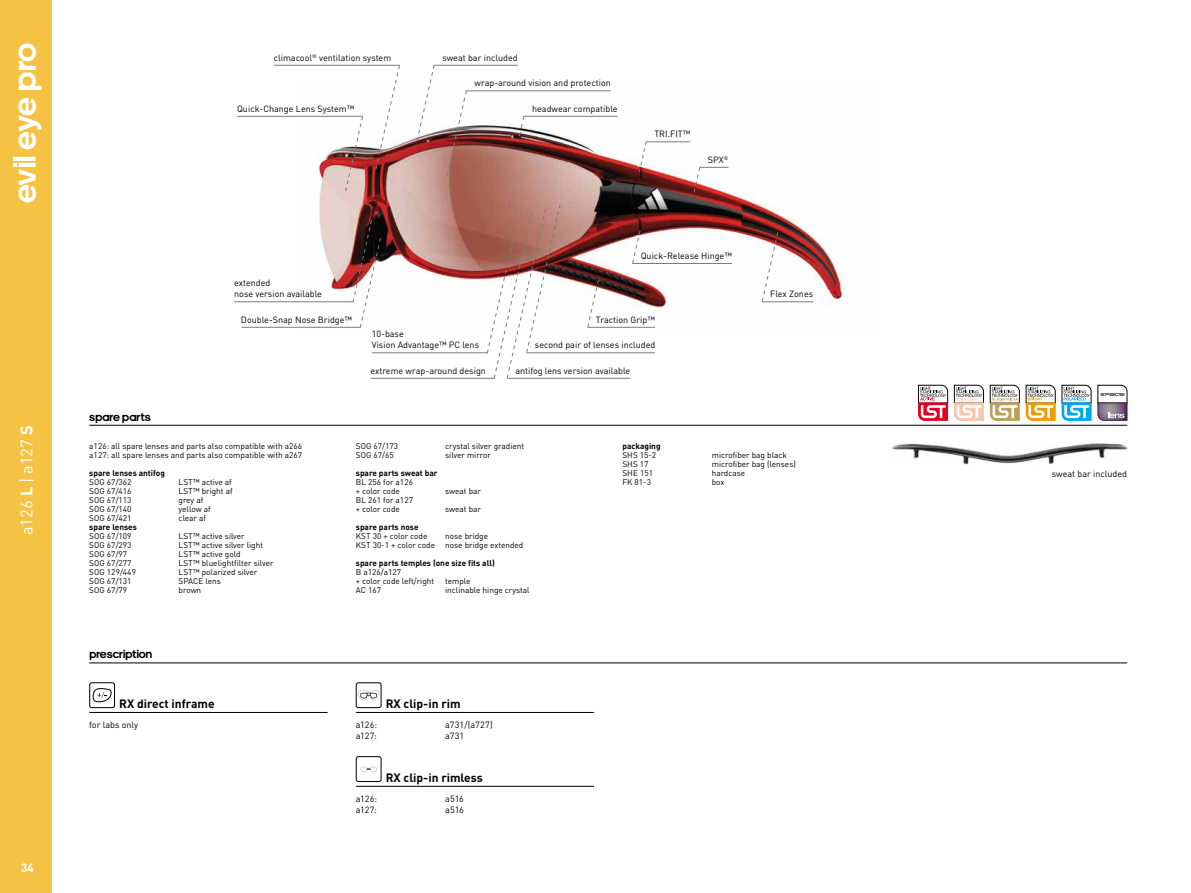
<style>
.page{position:relative;width:1191px;height:893px;background:#fff}
.page>*{position:absolute;margin:0;border:0;box-sizing:border-box;transform-origin:0 0}
.t1{font:700 33px "adi Neue 2013";letter-spacing:-.03em;color:#fff}
.t2{font:16.5px "Adi Haus";color:#fff}
.t3{font:700 12px "Adi Haus";color:#000}
.t4{font:700 12px "adi Neue 2013";color:#000}
.t5{font:700 12px "Adi Haus";color:#fff}
.t6{font:9px/10.8px "Adi Haus";color:#000}
.t7{font:8.25px/9px "Adi Haus";color:#000}
.t8{font:700 8.25px "Adi Haus";color:#000}
.s1{font-weight:700}
</style>
<div class="page">
<hr style="left:89px;top:425px;width:1038px;height:1px;background:#000">
<hr style="left:89px;top:662px;width:1038px;height:1px;background:#000">
<img style="left:297px;top:91px;width:551px;height:236px">
<img style="left:891px;top:443px;width:236px;height:22px">
<div style="left:0;top:0;width:51px;height:893px;background:#f5c243"></div>
<svg style="left:1061px;top:385px;width:30px;height:36px"></svg>
<svg style="left:918px;top:385px;width:30px;height:36px"></svg>
<svg style="left:1025px;top:385px;width:30px;height:36px"></svg>
<svg style="left:954px;top:385px;width:65px;height:36px"></svg>
<svg style="left:1097px;top:385px;width:30px;height:36px"></svg>
<div style="left:356px;top:682px;width:25px;height:26px;border:1px solid #000;border-radius:2px"></div>
<svg style="left:358px;top:690px;width:21px;height:10px"></svg>
<hr style="left:356px;top:712px;width:238px;height:1px;background:#000">
<div style="left:356px;top:756px;width:25px;height:26px;border:1px solid #000;border-radius:2px"></div>
<svg style="left:360px;top:766px;width:17px;height:7px"></svg>
<hr style="left:356px;top:786px;width:238px;height:1px;background:#000">
<div style="left:89px;top:682px;width:26px;height:26px;border:1px solid #000;border-radius:2px"></div>
<svg style="left:92px;top:688px;width:20px;height:15px"></svg>
<hr style="left:89px;top:712px;width:238px;height:1px;background:#000">
<svg style="left:416px;top:64px;width:19px;height:78px"></svg>
<svg style="left:375px;top:66px;width:25px;height:104px"></svg>
<svg style="left:761px;top:231px;width:17px;height:71px"></svg>
<svg style="left:632px;top:230px;width:9px;height:33px"></svg>
<svg style="left:587px;top:279px;width:12px;height:48px"></svg>
<svg style="left:638px;top:141px;width:9px;height:32px"></svg>
<svg style="left:446px;top:90px;width:21px;height:87px"></svg>
<svg style="left:518px;top:115px;width:7px;height:22px"></svg>
<svg style="left:345px;top:117px;width:18px;height:75px"></svg>
<svg style="left:352px;top:220px;width:29px;height:108px"></svg>
<svg style="left:486px;top:203px;width:75px;height:176px"></svg>
<hr style="left:370px;top:378px;width:124px;height:1px;background:#7c7c7c">
<hr style="left:507px;top:378px;width:123px;height:1px;background:#7c7c7c">
<hr style="left:434px;top:65px;width:84px;height:1px;background:#7c7c7c">
<hr style="left:274px;top:65px;width:126px;height:1px;background:#7c7c7c">
<svg style="left:693px;top:166px;width:35px;height:28px"></svg>
<hr style="left:762px;top:301px;width:51px;height:1px;background:#7c7c7c">
<hr style="left:632px;top:263px;width:100px;height:1px;background:#7c7c7c">
<hr style="left:587px;top:327px;width:68px;height:1px;background:#7c7c7c">
<hr style="left:646px;top:141px;width:44px;height:1px;background:#7c7c7c">
<hr style="left:466px;top:90px;width:145px;height:1px;background:#7c7c7c">
<hr style="left:372px;top:352px;width:115px;height:1px;background:#7c7c7c">
<hr style="left:241px;top:327px;width:119px;height:1px;background:#7c7c7c">
<hr style="left:523px;top:116px;width:94px;height:1px;background:#7c7c7c">
<hr style="left:237px;top:116px;width:126px;height:1px;background:#7c7c7c">
<hr style="left:234px;top:301px;width:119px;height:1px;background:#7c7c7c">
<hr style="left:526px;top:352px;width:129px;height:1px;background:#7c7c7c">
<h1 class="t1" style="left:6px;top:203px;width:162px;rotate:-90deg">evil eye pro</h1>
<h2 class="t2" style="left:16px;top:535px;width:112px;rotate:-90deg">a126 <span class="s1">L</span> | a127 <span class="s1">S</span></h2>
<h3 class="t5" style="left:21px;top:859px;width:14px">34</h3>
<p class="t6" style="left:274px;top:52px;width:119px">climacool<sup>®</sup> ventilation system</p>
<p class="t6" style="left:442px;top:52px;width:77px">sweat bar included</p>
<p class="t6" style="left:474px;top:77px;width:138px">wrap-around vision and protection</p>
<h3 class="t4" style="left:89px;top:410px;width:63px">spare parts</h3>
<p class="t6" style="left:237px;top:103px;width:119px">Quick-Change Lens System™</p>
<p class="t6" style="left:532px;top:103px;width:87px">headwear compatible</p>
<p class="t6" style="left:654px;top:128px;width:38px">TRI.FIT™</p>
<p class="t6" style="left:708px;top:154px;width:22px">SPX<sup>®</sup></p>
<p class="t6" style="left:234px;top:278px;width:89px">extended<br>nose version available</p>
<p class="t6" style="left:641px;top:250px;width:93px">Quick-Release Hinge™</p>
<p class="t6" style="left:241px;top:314px;width:113px">Double-Snap Nose Bridge™</p>
<p class="t6" style="left:372px;top:329px;width:109px">10-base<br>Vision Advantage™ PC lens</p>
<p class="t6" style="left:596px;top:314px;width:60px">Traction Grip™</p>
<p class="t6" style="left:535px;top:339px;width:122px">second pair of lenses included</p>
<p class="t6" style="left:370px;top:365px;width:117px">extreme wrap-around design</p>
<p class="t6" style="left:515px;top:365px;width:117px">antifog lens version available</p>
<p class="t6" style="left:770px;top:288px;width:44px">Flex Zones</p>
<p class="t7" style="left:89px;top:442px;width:214px">a126: all spare lenses and parts also compatible with a266 a127: all spare lenses and parts also compatible with a267</p>
<p class="t8" style="left:89px;top:468px;width:77px">spare lenses antifog</p>
<p class="t7" style="left:89px;top:478px;width:44px">SOG 67/362</p>
<p class="t7" style="left:179px;top:478px;width:55px">LST™ active af</p>
<p class="t7" style="left:89px;top:487px;width:44px">SOG 67/416</p>
<p class="t7" style="left:179px;top:487px;width:55px">LST™ bright af</p>
<p class="t7" style="left:89px;top:496px;width:44px">SOG 67/113</p>
<p class="t7" style="left:179px;top:496px;width:26px">grey af</p>
<p class="t7" style="left:89px;top:505px;width:44px">SOG 67/140</p>
<p class="t7" style="left:179px;top:505px;width:34px">yellow af</p>
<p class="t7" style="left:89px;top:514px;width:44px">SOG 67/421</p>
<p class="t7" style="left:179px;top:514px;width:29px">clear af</p>
<p class="t8" style="left:89px;top:522px;width:49px">spare lenses</p>
<p class="t7" style="left:89px;top:532px;width:44px">SOG 67/109</p>
<p class="t7" style="left:179px;top:532px;width:68px">LST™ active silver</p>
<p class="t7" style="left:89px;top:541px;width:44px">SOG 67/293</p>
<p class="t7" style="left:179px;top:541px;width:86px">LST™ active silver light</p>
<p class="t7" style="left:89px;top:550px;width:39px">SOG 67/97</p>
<p class="t7" style="left:179px;top:550px;width:64px">LST™ active gold</p>
<p class="t7" style="left:89px;top:559px;width:44px">SOG 67/277</p>
<p class="t7" style="left:179px;top:559px;width:96px">LST™ bluelightfilter silver</p>
<p class="t7" style="left:89px;top:568px;width:48px">SOG 129/449</p>
<p class="t7" style="left:179px;top:568px;width:80px">LST™ polarized silver</p>
<p class="t7" style="left:89px;top:577px;width:44px">SOG 67/131</p>
<p class="t7" style="left:179px;top:577px;width:44px">SPACE lens</p>
<p class="t7" style="left:89px;top:586px;width:39px">SOG 67/79</p>
<p class="t7" style="left:179px;top:586px;width:24px">brown</p>
<p class="t7" style="left:356px;top:442px;width:44px">SOG 67/173</p>
<p class="t7" style="left:445px;top:442px;width:81px">crystal silver gradient</p>
<p class="t7" style="left:356px;top:451px;width:39px">SOG 67/65</p>
<p class="t7" style="left:445px;top:451px;width:47px">silver mirror</p>
<p class="t8" style="left:356px;top:468px;width:83px">spare parts sweat bar</p>
<p class="t7" style="left:356px;top:478px;width:59px">BL 256 for a126 + color code</p>
<p class="t7" style="left:445px;top:487px;width:37px">sweat bar</p>
<p class="t7" style="left:356px;top:496px;width:59px">BL 261 for a127 + color code</p>
<p class="t7" style="left:445px;top:505px;width:37px">sweat bar</p>
<p class="t8" style="left:356px;top:522px;width:64px">spare parts nose</p>
<p class="t7" style="left:356px;top:532px;width:73px">KST 30 + color code</p>
<p class="t7" style="left:356px;top:532px;width:169px;text-indent:89px">nose bridge<br>KST 30-1 + color code nose bridge extended</p>
<p class="t8" style="left:356px;top:558px;width:140px">spare parts temples (one size fits all)</p>
<p class="t7" style="left:356px;top:568px;width:80px">B a126/a127<br>+ color code left/right</p>
<p class="t7" style="left:445px;top:577px;width:27px">temple</p>
<p class="t7" style="left:356px;top:586px;width:27px">AC 167</p>
<p class="t7" style="left:445px;top:586px;width:86px">inclinable hinge crystal</p>
<p class="t8" style="left:622px;top:441px;width:40px">packaging</p>
<p class="t7" style="left:622px;top:451px;width:35px">SHS 15-2</p>
<p class="t7" style="left:711px;top:451px;width:77px">microfiber bag black</p>
<p class="t7" style="left:622px;top:460px;width:28px">SHS 17</p>
<p class="t7" style="left:711px;top:460px;width:86px">microfiber bag (lenses)</p>
<p class="t7" style="left:622px;top:469px;width:32px">SHE 151</p>
<p class="t7" style="left:711px;top:469px;width:35px">hardcase</p>
<p class="t7" style="left:622px;top:478px;width:30px">FK 81-3</p>
<p class="t7" style="left:711px;top:478px;width:14px">box</p>
<h3 class="t4" style="left:89px;top:648px;width:65px">prescription</h3>
<h3 class="t3" style="left:119px;top:696px;width:97px">RX direct inframe</h3>
<h3 class="t3" style="left:386px;top:696px;width:76px">RX clip-in rim</h3>
<p class="t6" style="left:89px;top:720px;width:50px">for labs only</p>
<p class="t6" style="left:356px;top:720px;width:23px">a126:</p>
<p class="t6" style="left:445px;top:720px;width:49px">a731/(a727)</p>
<p class="t6" style="left:356px;top:730px;width:23px">a127:</p>
<p class="t6" style="left:445px;top:730px;width:21px">a731</p>
<h3 class="t3" style="left:386px;top:770px;width:99px">RX clip-in rimless</h3>
<p class="t6" style="left:356px;top:793px;width:23px">a126:</p>
<p class="t6" style="left:445px;top:793px;width:20px">a516</p>
<p class="t6" style="left:356px;top:804px;width:23px">a127:</p>
<p class="t6" style="left:445px;top:804px;width:20px">a516</p>
<p class="t6" style="left:1051px;top:468px;width:77px">sweat bar included</p>
</div>
